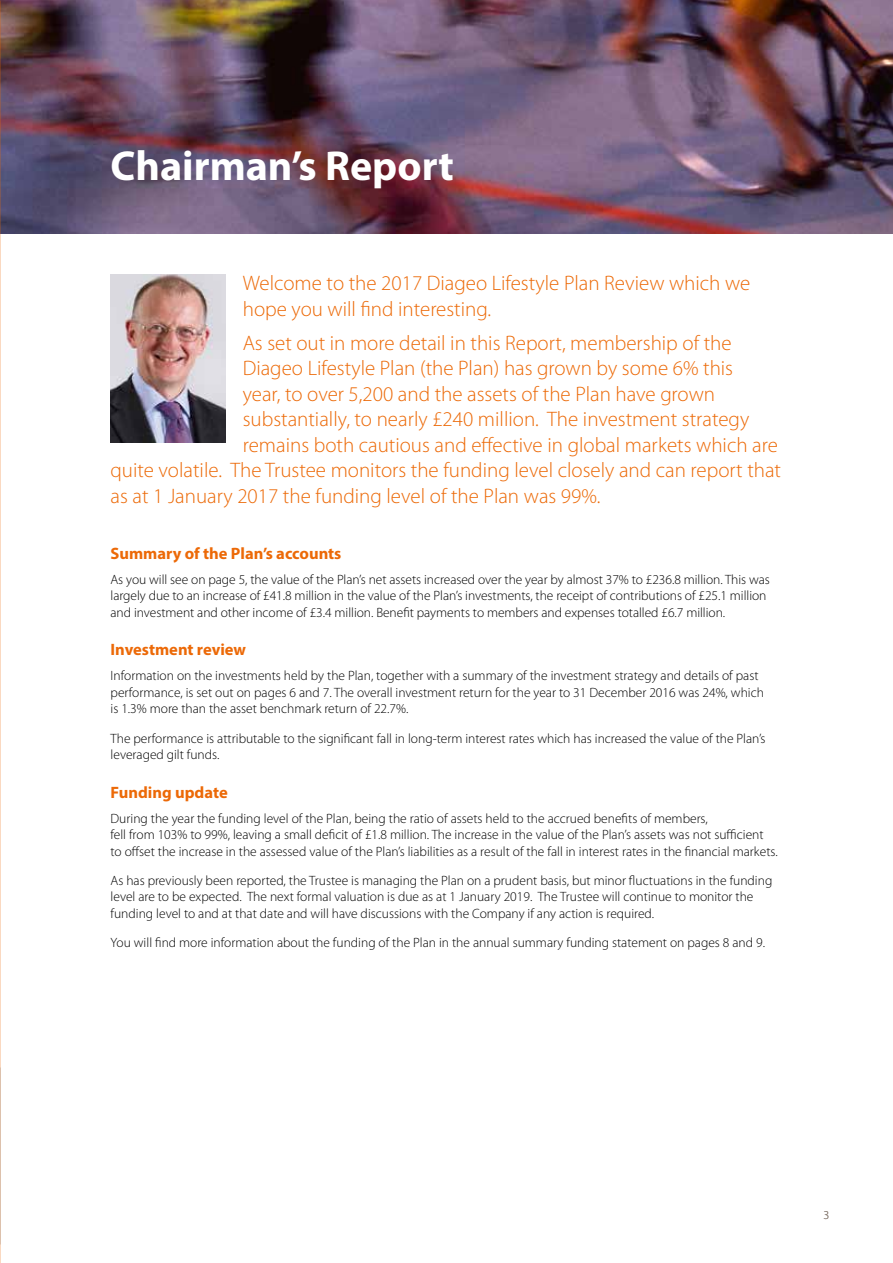
<style>
.page{position:relative;width:893px;height:1263px;background:#fff}
.page>*{position:absolute;margin:0;border:0;box-sizing:border-box;transform-origin:0 0}
.t1{font:700 42px "Myriad Pro";color:#fff}
.t2{font:300 21px/25.5px "Myriad Pro";color:#ec6907}
.t3{font:700 16.5px "Myriad Pro";color:#ec6907}
.t4{font:300 13.5px/16.5px "Myriad Pro";color:#000}
.t5{font:300 12px "Myriad Pro";color:#85796f}
</style>
<div class="page">
<img style="left:0;top:0;width:893px;height:234px">
<img style="left:111px;top:274px;width:115px;height:168px">
<h1 class="t1" style="left:111px;top:138px;width:345px">Chairman’s Report</h1>
<h2 class="t2" style="left:243px;top:271px;width:509px">Welcome to the 2017 Diageo Lifestyle Plan Review which we hope you will find interesting.</h2>
<h2 class="t2" style="left:243px;top:330px;width:490px">As set out in more detail in this Report, membership of the</h2>
<h2 class="t2" style="left:243px;top:356px;width:492px">Diageo Lifestyle Plan (the Plan) has grown by some 6% this</h2>
<h2 class="t2" style="left:243px;top:381px;width:474px">year, to over 5,200 and the assets of the Plan have grown</h2>
<h2 class="t2" style="left:243px;top:407px;width:508px">substantially, to nearly £240 million. The investment strategy</h2>
<h2 class="t2" style="left:243px;top:432px;width:537px">remains both cautious and effective in global markets which are</h2>
<h2 class="t2" style="left:111px;top:458px;width:672px">quite volatile. The Trustee monitors the funding level closely and can report that</h2>
<h2 class="t2" style="left:111px;top:483px;width:492px">as at 1 January 2017 the funding level of the Plan was 99%.</h2>
<p class="t3" style="left:111px;top:542px;width:232px">Summary of the Plan’s accounts</p>
<p class="t4" style="left:111px;top:571px;width:661px">As you will see on page 5, the value of the Plan’s net assets increased over the year by almost 37% to £236.8 million. This was largely due to an increase of £41.8 million in the value of the Plan’s investments, the receipt of contributions of £25.1 million and investment and other income of £3.4 million. Benefit payments to members and expenses totalled £6.7 million.</p>
<p class="t3" style="left:111px;top:639px;width:137px">Investment review</p>
<p class="t4" style="left:111px;top:668px;width:655px">Information on the investments held by the Plan, together with a summary of the investment strategy and details of past performance, is set out on pages 6 and 7. The overall investment return for the year to 31 December 2016 was 24%, which is 1.3% more than the asset benchmark return of 22.7%.</p>
<p class="t4" style="left:111px;top:730px;width:656px">The performance is attributable to the significant fall in long-term interest rates which has increased the value of the Plan’s leveraged gilt funds.</p>
<p class="t3" style="left:111px;top:781px;width:119px">Funding update</p>
<p class="t4" style="left:111px;top:810px;width:669px">During the year the funding level of the Plan, being the ratio of assets held to the accrued benefits of members,<br>fell from 103% to 99%, leaving a small deficit of £1.8 million. The increase in the value of the Plan’s assets was not sufficient to offset the increase in the assessed value of the Plan’s liabilities as a result of the fall in interest rates in the financial markets.</p>
<p class="t4" style="left:111px;top:872px;width:663px">As has previously been reported, the Trustee is managing the Plan on a prudent basis, but minor fluctuations in the funding level are to be expected. The next formal valuation is due as at 1 January 2019. The Trustee will continue to monitor the funding level to and at that date and will have discussions with the Company if any action is required.</p>
<p class="t4" style="left:111px;top:934px;width:656px">You will find more information about the funding of the Plan in the annual summary funding statement on pages 8 and 9.</p>
<p class="t5" style="left:823px;top:1208px;width:7px">3</p>
</div>
